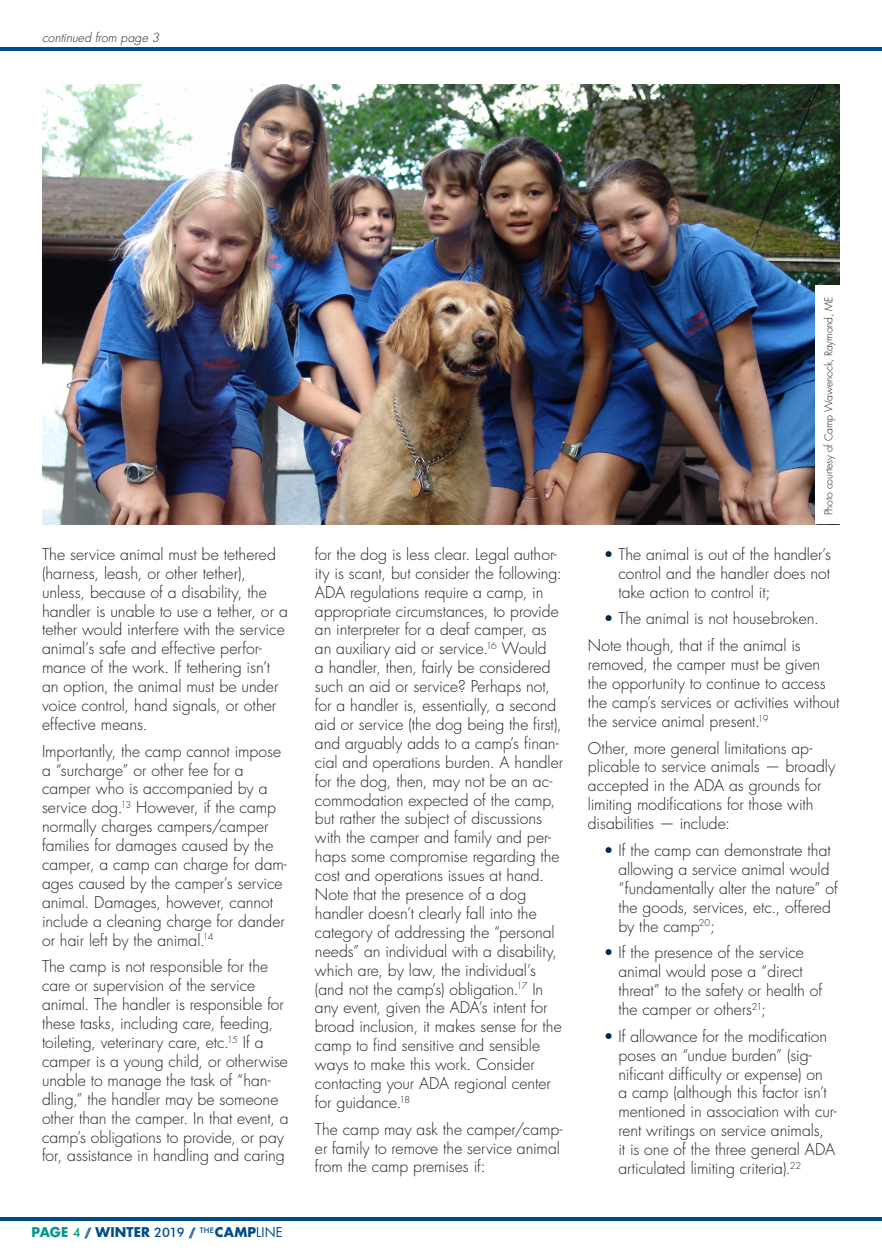
<style>
.page{position:relative;width:882px;height:1260px;background:#fff}
.page>*{position:absolute;margin:0;border:0;box-sizing:border-box;transform-origin:0 0}
.Bullets{font:300 15.75px/18.9px "Futura Std";color:#231f20}
.t1{font:700 13.12px "Futura Std";letter-spacing:.015em;color:#004d89}
.continued_on{font:italic 300 12.25px "Futura Std";letter-spacing:.005em;color:#231f20}
.Photo_Credit{font:300 10.5px "Futura Std";letter-spacing:-.01em;color:#231f20}
.s1{color:#00998b}
.s2{font-family:"Futura BT";font-weight:500;color:#00998b}
.s3{font-family:"Futura BT";font-weight:500}
.s4{font-weight:400}
.s5{color:#002853}
</style>
<div class="page">
<img style="left:42px;top:84px;width:798px;height:440px">
<div style="left:816px;top:285px;width:24px;height:239px;background:#fff"></div>
<hr style="left:0;top:1217px;width:882px;height:4px;background:#004d89">
<hr style="left:0;top:47px;width:882px;height:4px;background:#004d89">
<p class="continued_on" style="left:42px;top:30px;width:119px">continued from page 3</p>
<p class="Bullets" style="left:42px;top:545px;width:247px">The service animal must be tethered (harness, leash, or other tether), unless, because of a disability, the handler is unable to use a tether, or a tether would interfere with the service animal’s safe and effective perfor&shy;mance of the work. If tethering isn’t an option, the animal must be under voice control, hand signals, or other effective means.</p>
<p class="Bullets" style="left:42px;top:742px;width:246px">Importantly, the camp cannot impose a “surcharge” or other fee for a camper who is accompanied by a service dog.<sup>13</sup> However, if the camp normally charges campers/camper families for damages caused by the camper, a camp can charge for dam&shy;ages caused by the camper’s service animal. Damages, however, cannot include a cleaning charge for dander or hair left by the animal.<sup>14</sup></p>
<p class="Bullets" style="left:42px;top:958px;width:248px">The camp is not responsible for the care or supervision of the service animal. The handler is responsible for these tasks, including care, feeding, toileting, veterinary care, etc.<sup>15</sup> If a camper is a young child, or otherwise unable to manage the task of “han&shy;dling,” the handler may be someone other than the camper. In that event, a camp’s obligations to provide, or pay for, assistance in handling and caring</p>
<p class="t1" style="left:32px;top:1224px;width:253px"><span class="s1">PAGE</span> <span class="s2">4</span> <span class="s3">//</span> WINTER <span class="s3">2019 //</span> <sup>THE</sup>CAMP<span class="s4">LINE</span></p>
<p class="Bullets" style="left:315px;top:545px;width:250px">for the dog is less clear. Legal author&shy;ity is scant, but consider the following:<br>ADA regulations require a camp, in appropriate circumstances, to provide an interpreter for a deaf camper, as an auxiliary aid or service.<sup>16</sup> Would<br>a handler, then, fairly be considered such an aid or service? Perhaps not, for a handler is, essentially, a second aid or service (the dog being the first), and arguably adds to a camp’s finan&shy;cial and operations burden. A handler for the dog, then, may not be an ac&shy;commodation expected of the camp, but rather the subject of discussions with the camper and family and per&shy;haps some compromise regarding the cost and operations issues at hand.<br>Note that the presence of a dog handler doesn’t clearly fall into the category of addressing the “personal needs” an individual with a disability, which are, by law, the individual’s (and not the camp’s) obligation.<sup>17</sup> In any event, given the ADA’s intent for broad inclusion, it makes sense for the camp to find sensitive and sensible ways to make this work. Consider contacting your ADA regional center for guidance.<sup>18</sup></p>
<p class="Bullets" style="left:315px;top:1120px;width:249px">The camp may ask the camper/camp&shy;er family to remove the service animal from the camp premises if:</p>
<p class="Photo_Credit" style="left:822px;top:515px;width:220px;rotate:-90deg">Photo courtesy of Camp Wawenock, Raymond, ME</p>
<p class="Bullets" style="left:618px;top:545px;width:214px;text-align:justify;text-indent:-15px"><span class="s5">•</span> The animal is out of the handler’s control and the handler does not take action to control it;</p>
<p class="Bullets" style="left:604px;top:610px;width:217px"><span class="s5">•</span> The animal is not housebroken.</p>
<p class="Bullets" style="left:588px;top:636px;width:253px">Note though, that if the animal is removed, the camper must be given the opportunity to continue to access the camp’s services or activities without the service animal present.<sup>19</sup></p>
<p class="Bullets" style="left:588px;top:739px;width:249px">Other, more general limitations ap&shy;plicable to service animals — broadly accepted in the ADA as grounds for limiting modifications for those with disabilities — include:</p>
<p class="Bullets" style="left:618px;top:841px;width:221px;text-indent:-15px"><span class="s5">•</span> If the camp can demonstrate that allowing a service animal would “fundamentally alter the nature” of the goods, services, etc., offered by the camp<sup>20</sup>;</p>
<p class="Bullets" style="left:618px;top:944px;width:205px;text-indent:-15px"><span class="s5">•</span> If the presence of the service animal would pose a “direct threat” to the safety or health of the camper or others<sup>21</sup>;</p>
<p class="Bullets" style="left:618px;top:1027px;width:220px;text-indent:-15px"><span class="s5">•</span> If allowance for the modification poses an “undue burden” (sig&shy;nificant difficulty or expense) on<br>a camp (although this factor isn’t mentioned in association with cur&shy;rent writings on service animals,<br>it is one of the three general ADA articulated limiting criteria).<sup>22</sup></p>
</div>
